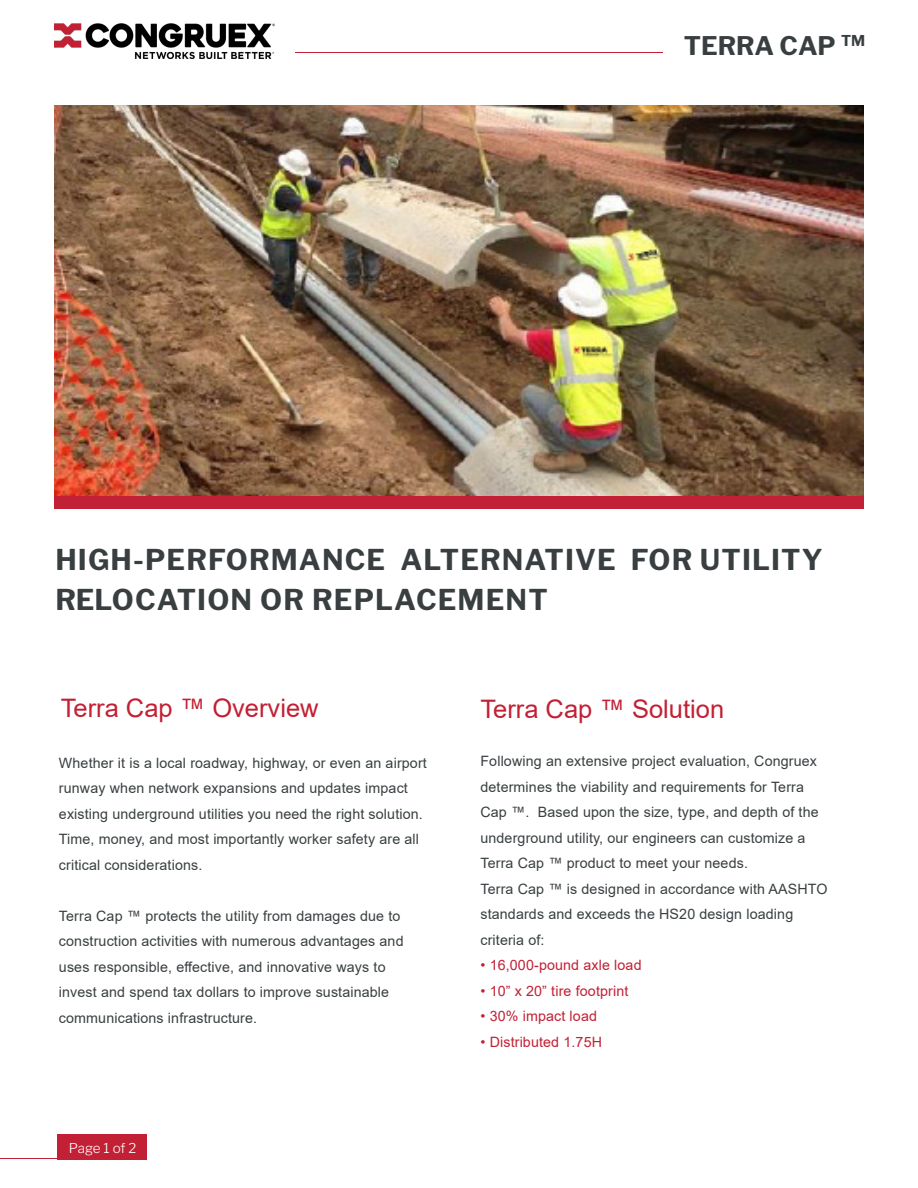
<style>
.page{position:relative;width:918px;height:1188px;background:#fff}
.page>*{position:absolute;margin:0;border:0;box-sizing:border-box;transform-origin:0 0}
.Heading_1_-_Align_Left{font:700 28.5px/40.5px "Libre Franklin";letter-spacing:.04em;color:#393f41}
.Paragraph_Style_2{font:25.5px "Arial";color:#c22034}
.Heading_1_-_Align_Left-2{font:700 25.5px "Libre Franklin";color:#393f41}
.Subheading_2_-_Align_Left{font:14.25px/25.5px "Arial";letter-spacing:.01em;color:#393f41}
.Subheading_2_-_Align_Left-2{font:14.25px "Arial";letter-spacing:.01em;color:#c22034}
.t1{font:100 13.5px "Libre Franklin";letter-spacing:-.015em;color:#fff}
</style>
<div class="page">
<div style="left:54px;top:469px;width:810px;height:39px;background:#c22034"></div>
<img style="left:54px;top:105px;width:810px;height:390px">
<hr style="left:296px;top:52px;width:367px;height:1px;background:#c22034">
<img style="left:54px;top:24px;width:221px;height:34px">
<div style="left:57px;top:1134px;width:90px;height:26px;background:#c22034"></div>
<hr style="left:0;top:1158px;width:144px;height:1px;background:#c22034">
<p class="Heading_1_-_Align_Left-2" style="left:684px;top:25px;width:183px">TERRA CAP <sup>TM</sup></p>
<p class="Heading_1_-_Align_Left" style="left:55px;top:537px;width:769px">HIGH-PERFORMANCE ALTERNATIVE FOR UTILITY<br>RELOCATION OR REPLACEMENT</p>
<p class="Paragraph_Style_2" style="left:61px;top:690px;width:259px">Terra Cap ™ Overview</p>
<p class="Paragraph_Style_2" style="left:480px;top:691px;width:245px">Terra Cap ™ Solution</p>
<p class="Subheading_2_-_Align_Left" style="left:59px;top:750px;width:369px">Whether it is a local roadway, highway, or even an airport runway when network expansions and updates impact existing underground utilities you need the right solution.<br>Time, money, and most importantly worker safety are all critical considerations.</p>
<p class="Subheading_2_-_Align_Left" style="left:59px;top:903px;width:346px">Terra Cap ™ protects the utility from damages due to construction activities with numerous advantages and uses responsible, effective, and innovative ways to invest and spend tax dollars to improve sustainable communications infrastructure.</p>
<p class="t1" style="left:69px;top:1138px;width:69px">Page 1 of 2</p>
<p class="Subheading_2_-_Align_Left" style="left:480px;top:749px;width:340px">Following an extensive project evaluation, Congruex determines the viability and requirements for Terra Cap ™. Based upon the size, type, and depth of the underground utility, our engineers can customize a Terra Cap ™ product to meet your needs.</p>
<p class="Subheading_2_-_Align_Left" style="left:480px;top:876px;width:349px">Terra Cap ™ is designed in accordance with AASHTO standards and exceeds the HS20 design loading criteria of:</p>
<p class="Subheading_2_-_Align_Left-2" style="left:480px;top:956px;width:163px">• 16,000-pound axle load</p>
<p class="Subheading_2_-_Align_Left-2" style="left:480px;top:981px;width:149px">• 10” x 20” tire footprint</p>
<p class="Subheading_2_-_Align_Left-2" style="left:480px;top:1007px;width:118px">• 30% impact load</p>
<p class="Subheading_2_-_Align_Left-2" style="left:480px;top:1032px;width:123px">• Distributed 1.75H</p>
</div>
